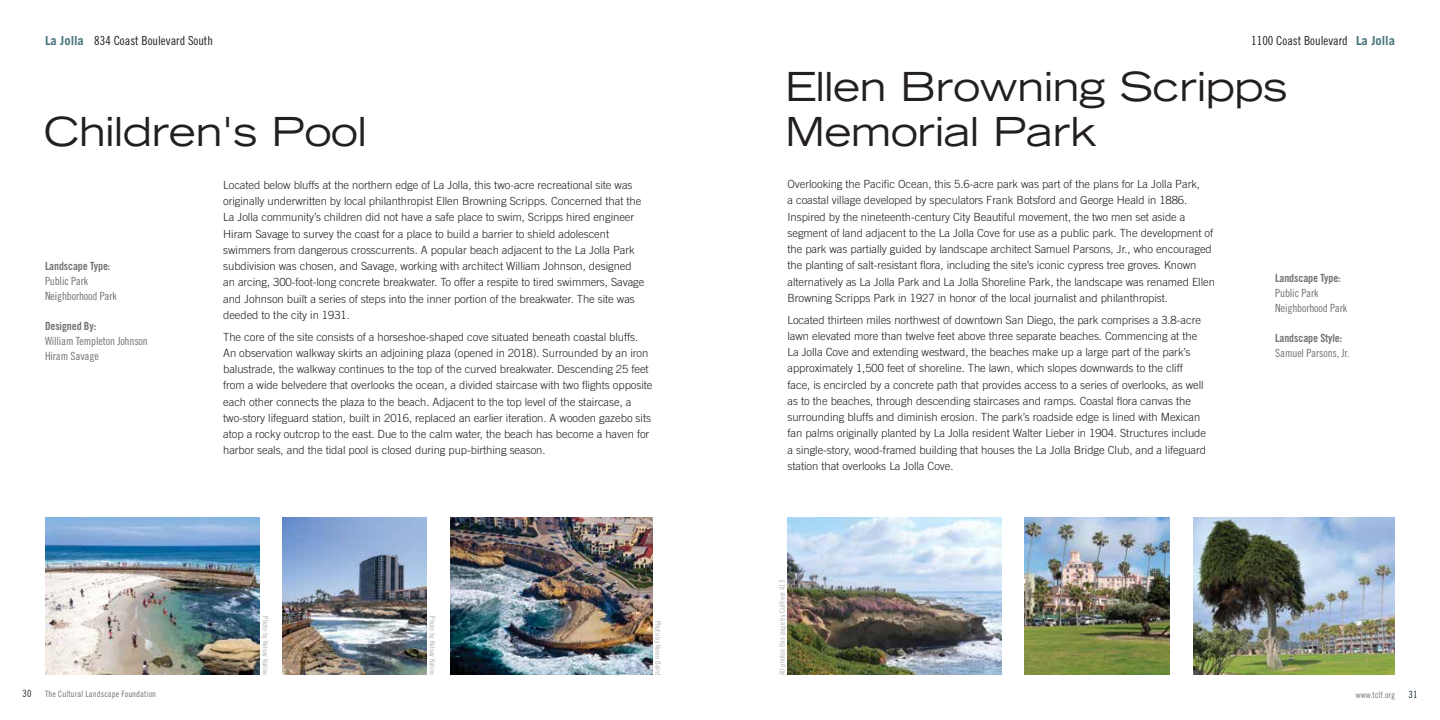
<style>
.page{position:relative;width:1440px;height:720px;background:#fff}
.page>*{position:absolute;margin:0;border:0;box-sizing:border-box;transform-origin:0 0}
.t1{font:expanded 40px "Trade Gothic LT Std";letter-spacing:-.005em;color:#231f20}
.t2{font:12.5px "Trade Gothic LT Std Cn 18";color:#231f20}
.t3{font:300 11.25px/16.2px "Trade Gothic LT Std";letter-spacing:-.005em;color:#231f20}
.t4{font:11.25px/15px "Trade Gothic LT Std Cn 18";letter-spacing:-.01em;color:#717272}
.t5{font:11.25px "Trade Gothic LT Std Bd Cn 20";letter-spacing:-.01em;color:#717272}
.t6{font:10px "Trade Gothic LT Std Cn 18";color:#231f20}
.t7{font:10px "Trade Gothic LT Std Cn 18";color:#122933}
.t8{font:8.75px "Trade Gothic LT Std Cn 18";letter-spacing:.01em;color:#717272}
.t9{font:7.5px "Trade Gothic LT Std Cn 18";letter-spacing:.005em;color:#b0b1b1}
.s1{font-family:"Trade Gothic LT Std";font-weight:700;color:#46747a}
</style>
<div class="page">
<img style="left:45px;top:518px;width:215px;height:157px">
<img style="left:282px;top:518px;width:144px;height:157px">
<img style="left:451px;top:518px;width:201px;height:157px">
<img style="left:788px;top:518px;width:213px;height:157px">
<img style="left:1025px;top:518px;width:145px;height:157px">
<img style="left:1193px;top:518px;width:202px;height:157px">
<p class="t2" style="left:45px;top:33px;width:170px"><span class="s1">La Jolla</span> 834 Coast Boulevard South</p>
<p class="t2" style="left:1251px;top:33px;width:145px">1100 Coast Boulevard <span class="s1">La Jolla</span></p>
<h1 class="t1" style="left:785px;top:61px;width:504px">Ellen Browning Scripps</h1>
<h1 class="t1" style="left:44px;top:106px;width:324px">Children's Pool</h1>
<h1 class="t1" style="left:785px;top:106px;width:314px">Memorial Park</h1>
<p class="t5" style="left:45px;top:259px;width:67px">Landscape Type:</p>
<p class="t4" style="left:45px;top:273px;width:73px">Public Park<br>Neighborhood Park</p>
<p class="t5" style="left:45px;top:319px;width:53px">Designed By:</p>
<p class="t4" style="left:45px;top:333px;width:104px">William Templeton Johnson<br>Hiram Savage</p>
<p class="t3" style="left:223px;top:177px;width:423px">Located below bluffs at the northern edge of La Jolla, this two-acre recreational site was originally underwritten by local philanthropist Ellen Browning Scripps. Concerned that the La Jolla community’s children did not have a safe place to swim, Scripps hired engineer Hiram Savage to survey the coast for a place to build a barrier to shield adolescent swimmers from dangerous crosscurrents. A popular beach adjacent to the La Jolla Park subdivision was chosen, and Savage, working with architect William Johnson, designed an arcing, 300-foot-long concrete breakwater. To offer a respite to tired swimmers, Savage and Johnson built a series of steps into the inner portion of the breakwater. The site was deeded to the city in 1931.</p>
<p class="t3" style="left:223px;top:328px;width:431px">The core of the site consists of a horseshoe-shaped cove situated beneath coastal bluffs.<br>An observation walkway skirts an adjoining plaza (opened in 2018). Surrounded by an iron balustrade, the walkway continues to the top of the curved breakwater. Descending 25 feet from a wide belvedere that overlooks the ocean, a divided staircase with two flights opposite each other connects the plaza to the beach. Adjacent to the top level of the staircase, a two-story lifeguard station, built in 2016, replaced an earlier iteration. A wooden gazebo sits atop a rocky outcrop to the east. Due to the calm water, the beach has become a haven for harbor seals, and the tidal pool is closed during pup-birthing season.</p>
<p class="t9" style="left:270px;top:616px;width:60px;rotate:90deg">Photo by Kelsey Kaline</p>
<p class="t9" style="left:437px;top:616px;width:60px;rotate:90deg">Photo by Kelsey Kaline</p>
<p class="t9" style="left:663px;top:621px;width:56px;rotate:90deg">Photo by Kevin Baird</p>
<p class="t3" style="left:788px;top:176px;width:429px">Overlooking the Pacific Ocean, this 5.6-acre park was part of the plans for La Jolla Park,<br>a coastal village developed by speculators Frank Botsford and George Heald in 1886.<br>Inspired by the nineteenth-century City Beautiful movement, the two men set aside a segment of land adjacent to the La Jolla Cove for use as a public park. The development of the park was partially guided by landscape architect Samuel Parsons, Jr., who encouraged the planting of salt-resistant flora, including the site’s iconic cypress tree groves. Known alternatively as La Jolla Park and La Jolla Shoreline Park, the landscape was renamed Ellen Browning Scripps Park in 1927 in honor of the local journalist and philanthropist.</p>
<p class="t3" style="left:788px;top:311px;width:420px">Located thirteen miles northwest of downtown San Diego, the park comprises a 3.8-acre lawn elevated more than twelve feet above three separate beaches. Commencing at the La Jolla Cove and extending westward, the beaches make up a large part of the park’s approximately 1,500 feet of shoreline. The lawn, which slopes downwards to the cliff face, is encircled by a concrete path that provides access to a series of overlooks, as well as to the beaches, through descending staircases and ramps. Coastal flora canvas the surrounding bluffs and diminish erosion. The park’s roadside edge is lined with Mexican fan palms originally planted by La Jolla resident Walter Lieber in 1904. Structures include a single-story, wood-framed building that houses the La Jolla Bridge Club, and a lifeguard station that overlooks La Jolla Cove.</p>
<p class="t9" style="left:778px;top:675px;width:97px;rotate:-90deg">All photos this page by Cultivar 413</p>
<p class="t5" style="left:1275px;top:271px;width:67px">Landscape Type:</p>
<p class="t4" style="left:1275px;top:285px;width:73px">Public Park<br>Neighborhood Park</p>
<p class="t5" style="left:1275px;top:331px;width:69px">Landscape Style:</p>
<p class="t4" style="left:1275px;top:345px;width:76px">Samuel Parsons, Jr.</p>
<p class="t6" style="left:22px;top:688px;width:10px">30</p>
<p class="t8" style="left:45px;top:689px;width:113px">The Cultural Landscape Foundation</p>
<p class="t8" style="left:1356px;top:689px;width:41px">www.tclf.org</p>
<p class="t7" style="left:1409px;top:688px;width:10px">31</p>
</div>
